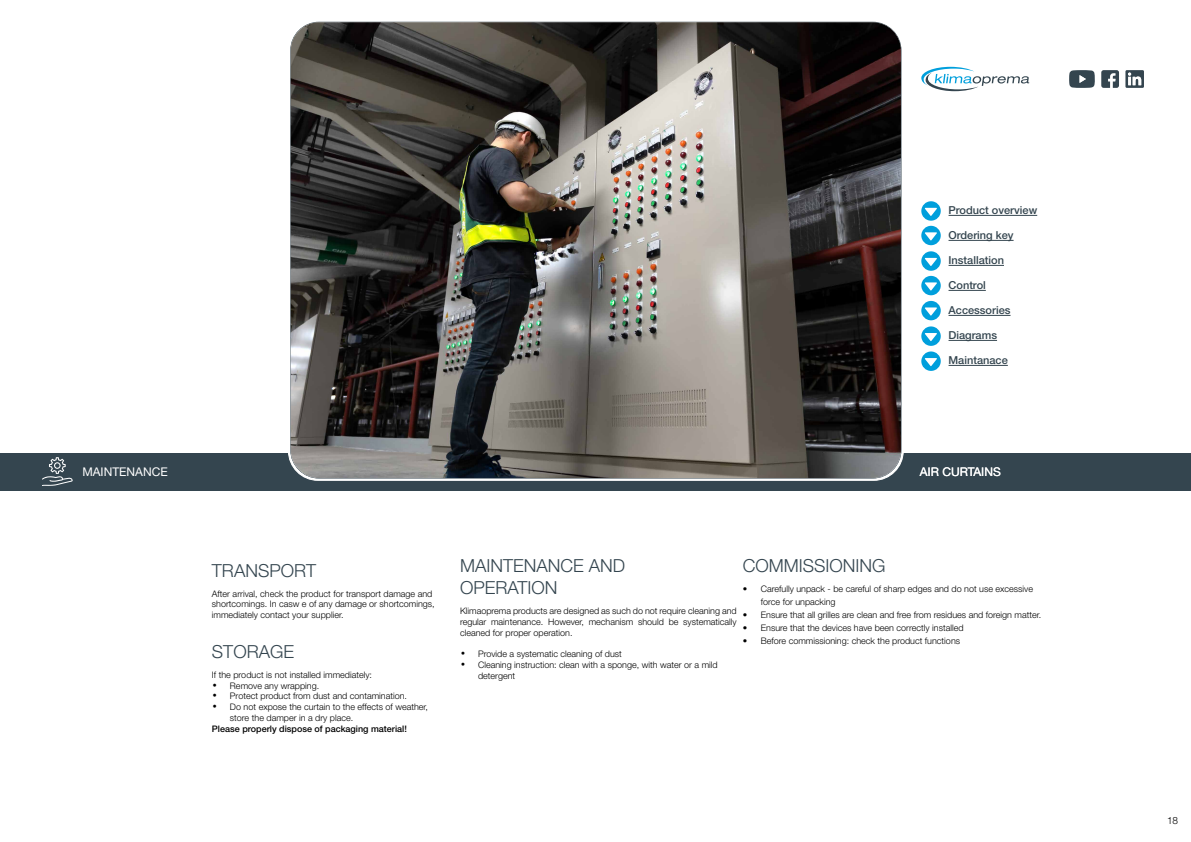
<style>
.page{position:relative;width:1191px;height:842px;background:#fff}
.page>*{position:absolute;margin:0;border:0;box-sizing:border-box;transform-origin:0 0}
.t1{font:300 18px/21.6px "Helvetica Neue LT Pro";color:#34454f}
.t2{font:12px "Helvetica Neue LT Pro";color:#fff}
.t3{font:500 11px "Helvetica Neue LT Pro";color:#34454f}
.t4{font:300 10px "Helvetica Neue LT Pro";color:#000}
.t5{font:300 9px/10.8px "Helvetica Neue LT Pro";color:#000}
.t6{font:500 9px "Helvetica Neue LT Pro";color:#000}
.s1{font-family:"Swiss 721 BT";font-weight:400;font-stretch:condensed;font-size:10px}
</style>
<div class="page">
<div style="left:0;top:453px;width:1191px;height:37px;background:#34454f"></div>
<svg style="left:1101px;top:70px;width:18px;height:18px"></svg>
<svg style="left:1125px;top:70px;width:19px;height:18px"></svg>
<svg style="left:1069px;top:70px;width:26px;height:18px"></svg>
<svg style="left:921px;top:67px;width:108px;height:24px"></svg>
<svg style="left:921px;top:201px;width:19px;height:44px"></svg>
<svg style="left:921px;top:301px;width:19px;height:19px"></svg>
<svg style="left:921px;top:326px;width:19px;height:45px"></svg>
<hr style="left:948px;top:215px;width:89px;height:1px;background:#34454f">
<hr style="left:948px;top:240px;width:65px;height:1px;background:#34454f">
<hr style="left:948px;top:265px;width:56px;height:1px;background:#34454f">
<hr style="left:948px;top:290px;width:37px;height:1px;background:#34454f">
<hr style="left:948px;top:315px;width:62px;height:1px;background:#34454f">
<hr style="left:948px;top:340px;width:49px;height:1px;background:#34454f">
<hr style="left:948px;top:365px;width:59px;height:1px;background:#34454f">
<svg style="left:921px;top:251px;width:19px;height:44px"></svg>
<img style="left:291px;top:22px;width:610px;height:456px">
<svg style="left:42px;top:457px;width:31px;height:29px"></svg>
<p class="t3" style="left:948px;top:204px;width:90px">Product overview</p>
<p class="t3" style="left:948px;top:229px;width:67px">Ordering key</p>
<p class="t3" style="left:948px;top:254px;width:57px">Installation</p>
<p class="t3" style="left:948px;top:279px;width:39px">Control</p>
<p class="t3" style="left:948px;top:304px;width:63px">Accessories</p>
<p class="t3" style="left:948px;top:329px;width:50px">Diagrams</p>
<p class="t3" style="left:948px;top:354px;width:61px">Maintanace</p>
<h2 class="t2" style="left:82px;top:465px;width:87px">MAINTENANCE</h2>
<h2 class="t2" style="left:920px;top:464px;width:82px">AIR CURTAINS</h2>
<h1 class="t1" style="left:212px;top:559px;width:106px">TRANSPORT</h1>
<p class="t5" style="left:212px;top:588px;width:224px">After arrival, check the product for transport damage and shortcomings. In casw e of any damage or shortcomings, immediately contact your supplier.</p>
<h1 class="t1" style="left:212px;top:640px;width:84px">STORAGE</h1>
<p class="t5" style="left:212px;top:669px;width:162px">If the product is not installed immediately:</p>
<p class="t5" style="left:212px;top:680px;width:109px"><span class="s1">•</span> Remove any wrapping.</p>
<p class="t5" style="left:212px;top:691px;width:197px"><span class="s1">•</span> Protect product from dust and contamination.</p>
<p class="t5" style="left:230px;top:701px;width:200px;text-indent:-18px"><span class="s1">•</span> Do not expose the curtain to the effects of weather, store the damper in a dry place.</p>
<p class="t6" style="left:212px;top:723px;width:196px">Please properly dispose of packaging material!</p>
<h1 class="t1" style="left:460px;top:555px;width:167px">MAINTENANCE AND<br>OPERATION</h1>
<p class="t5" style="left:460px;top:605px;width:278px;text-align:justify">Klimaoprema products are designed as such do not require cleaning and regular maintenance. However, mechanism should be systematically cleaned for proper operation.</p>
<p class="t5" style="left:460px;top:648px;width:163px"><span class="s1">•</span> Provide a systematic cleaning of dust</p>
<p class="t5" style="left:478px;top:659px;width:241px;text-indent:-18px"><span class="s1">•</span> Cleaning instruction: clean with a sponge, with water or a mild detergent</p>
<h1 class="t1" style="left:743px;top:555px;width:144px">COMMISSIONING</h1>
<p class="t5" style="left:761px;top:582px;width:274px;line-height:13px;text-indent:-18px">• Carefully unpack - be careful of sharp edges and do not use excessive force for unpacking</p>
<p class="t5" style="left:743px;top:609px;width:300px">• Ensure that all grilles are clean and free from residues and foreign matter.</p>
<p class="t5" style="left:743px;top:622px;width:222px">• Ensure that the devices have been correctly installed</p>
<p class="t5" style="left:743px;top:635px;width:219px">• Before commissioning: check the product functions</p>
<p class="t4" style="left:1167px;top:814px;width:13px">18</p>
</div>
